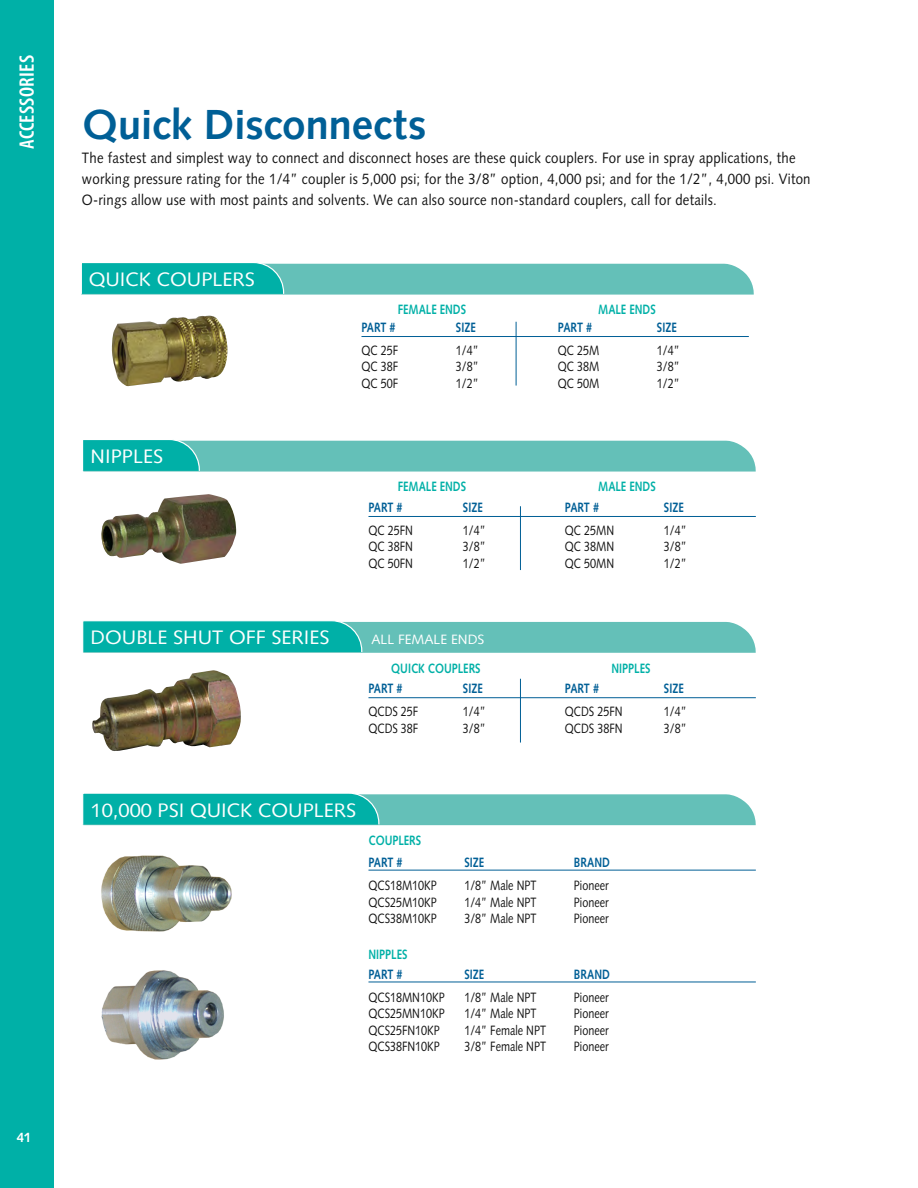
<style>
.page{position:relative;width:918px;height:1188px;background:#fff}
.page>*{position:absolute;margin:0;border:0;box-sizing:border-box;transform-origin:0 0}
.t1{font:700 42px "Syntax LT Std";letter-spacing:-.01em;color:#005f96}
.t2{font:600 condensed 21px "Myriad Pro";letter-spacing:.01em;color:#fff}
.t3{font:19.5px "Syntax LT Std";color:#fff}
.t4{font:700 19.5px "Syntax LT Std";color:#fff}
.t5{font:15px/21px "Syntax LT Std";letter-spacing:.02em;color:#121212;scale:.88 1}
.t6{font:13.5px "Syntax LT Std";color:#121212;scale:.8 1}
.t7{font:700 13.5px "Syntax LT Std";color:#005f96;scale:.8 1}
.t8{font:700 13.5px "Syntax LT Std";color:#00b0a7;scale:.8 1}
.t9{font:13.5px "Syntax LT Std";color:#fff}
.t10{font:700 13.5px "Syntax LT Std";color:#fff}
</style>
<div class="page">
<div style="left:0;top:0;width:54px;height:1188px;background:#00b0a7"></div>
<img style="left:101px;top:855px;width:131px;height:77px">
<img style="left:101px;top:970px;width:123px;height:90px">
<hr style="left:368px;top:870px;width:388px;height:1px;background:#005f96">
<hr style="left:368px;top:982px;width:388px;height:1px;background:#005f96">
<svg style="left:82px;top:793px;width:674px;height:33px;background:#47beb6"></svg>
<img style="left:101px;top:494px;width:136px;height:70px">
<hr style="left:368px;top:516px;width:388px;height:1px;background:#005f96">
<svg style="left:82px;top:440px;width:674px;height:32px;background:#5bc0b8"></svg>
<img style="left:92px;top:670px;width:149px;height:81px">
<hr style="left:368px;top:697px;width:388px;height:1px;background:#005f96">
<svg style="left:83px;top:620px;width:673px;height:33px;background:#49beb6"></svg>
<img style="left:111px;top:315px;width:116px;height:71px">
<hr style="left:361px;top:336px;width:388px;height:1px;background:#005f96">
<svg style="left:81px;top:263px;width:673px;height:32px;background:#4fbeb6"></svg>
<hr style="left:516px;top:322px;width:1px;height:64px;background:#005f96">
<hr style="left:520px;top:506px;width:1px;height:64px;background:#005f96">
<hr style="left:520px;top:679px;width:1px;height:64px;background:#005f96">
<h2 class="t2" style="left:14px;top:149px;width:96px;rotate:-90deg">ACCESSORIES</h2>
<p class="t10" style="left:17px;top:1130px;width:16px">41</p>
<h1 class="t1" style="left:83px;top:101px;width:346px">Quick Disconnects</h1>
<p class="t5" style="left:82px;top:147px;width:830px">The fastest and simplest way to connect and disconnect hoses are these quick couplers. For use in spray applications, the working pressure rating for the 1/4” coupler is 5,000 psi; for the 3/8” option, 4,000 psi; and for the 1/2”, 4,000 psi. Viton<br>O-rings allow use with most paints and solvents. We can also source non-standard couplers, call for details.</p>
<h3 class="t4" style="left:89px;top:268px;width:214px">BALL VALVE REPAIR KIT</h3>
<h3 class="t3" style="left:89px;top:268px;width:168px">QUICK COUPLERS</h3>
<h3 class="t3" style="left:91px;top:445px;width:74px">NIPPLES</h3>
<h3 class="t4" style="left:91px;top:626px;width:214px">BALL VALVE REPAIR KIT</h3>
<h3 class="t3" style="left:91px;top:626px;width:240px">DOUBLE SHUT OFF SERIES</h3>
<p class="t8" style="left:398px;top:302px;width:87px">FEMALE ENDS</p>
<p class="t8" style="left:598px;top:302px;width:73px">MALE ENDS</p>
<p class="t7" style="left:361px;top:319px;width:44px">PART #</p>
<p class="t7" style="left:456px;top:319px;width:26px">SIZE</p>
<p class="t7" style="left:558px;top:319px;width:44px">PART #</p>
<p class="t7" style="left:657px;top:319px;width:26px">SIZE</p>
<p class="t6" style="left:361px;top:342px;width:47px">QC 25F</p>
<p class="t6" style="left:456px;top:342px;width:30px">1/4”</p>
<p class="t6" style="left:558px;top:342px;width:53px">QC 25M</p>
<p class="t6" style="left:657px;top:342px;width:30px">1/4”</p>
<p class="t6" style="left:361px;top:359px;width:47px">QC 38F</p>
<p class="t6" style="left:456px;top:359px;width:30px">3/8”</p>
<p class="t6" style="left:558px;top:359px;width:53px">QC 38M</p>
<p class="t6" style="left:657px;top:359px;width:30px">3/8”</p>
<p class="t6" style="left:361px;top:375px;width:47px">QC 50F</p>
<p class="t6" style="left:456px;top:375px;width:30px">1/2”</p>
<p class="t6" style="left:558px;top:375px;width:53px">QC 50M</p>
<p class="t6" style="left:657px;top:375px;width:30px">1/2”</p>
<p class="t8" style="left:398px;top:479px;width:87px">FEMALE ENDS</p>
<p class="t8" style="left:598px;top:479px;width:73px">MALE ENDS</p>
<p class="t7" style="left:368px;top:499px;width:44px">PART #</p>
<p class="t7" style="left:463px;top:499px;width:26px">SIZE</p>
<p class="t7" style="left:565px;top:499px;width:44px">PART #</p>
<p class="t7" style="left:664px;top:499px;width:26px">SIZE</p>
<p class="t6" style="left:368px;top:522px;width:57px">QC 25FN</p>
<p class="t6" style="left:463px;top:522px;width:30px">1/4”</p>
<p class="t6" style="left:565px;top:522px;width:63px">QC 25MN</p>
<p class="t6" style="left:664px;top:522px;width:30px">1/4”</p>
<p class="t6" style="left:368px;top:539px;width:57px">QC 38FN</p>
<p class="t6" style="left:463px;top:539px;width:30px">3/8”</p>
<p class="t6" style="left:565px;top:539px;width:63px">QC 38MN</p>
<p class="t6" style="left:664px;top:539px;width:30px">3/8”</p>
<p class="t6" style="left:368px;top:555px;width:57px">QC 50FN</p>
<p class="t6" style="left:463px;top:555px;width:30px">1/2”</p>
<p class="t6" style="left:565px;top:555px;width:63px">QC 50MN</p>
<p class="t6" style="left:664px;top:555px;width:30px">1/2”</p>
<p class="t9" style="left:372px;top:631px;width:114px">ALL FEMALE ENDS</p>
<p class="t8" style="left:391px;top:660px;width:113px">QUICK COUPLERS</p>
<p class="t8" style="left:611px;top:660px;width:50px">NIPPLES</p>
<p class="t7" style="left:368px;top:681px;width:44px">PART #</p>
<p class="t7" style="left:463px;top:681px;width:26px">SIZE</p>
<p class="t7" style="left:565px;top:681px;width:44px">PART #</p>
<p class="t7" style="left:664px;top:681px;width:26px">SIZE</p>
<p class="t6" style="left:368px;top:704px;width:64px">QCDS 25F</p>
<p class="t6" style="left:463px;top:704px;width:30px">1/4”</p>
<p class="t6" style="left:565px;top:704px;width:74px">QCDS 25FN</p>
<p class="t6" style="left:664px;top:704px;width:30px">1/4”</p>
<p class="t6" style="left:368px;top:720px;width:64px">QCDS 38F</p>
<p class="t6" style="left:463px;top:720px;width:30px">3/8”</p>
<p class="t6" style="left:565px;top:720px;width:74px">QCDS 38FN</p>
<p class="t6" style="left:664px;top:720px;width:30px">3/8”</p>
<h3 class="t4" style="left:91px;top:798px;width:214px">BALL VALVE REPAIR KIT</h3>
<h3 class="t3" style="left:91px;top:798px;width:267px">10,000 PSI QUICK COUPLERS</h3>
<p class="t8" style="left:368px;top:833px;width:67px">COUPLERS</p>
<p class="t7" style="left:368px;top:854px;width:44px">PART #</p>
<p class="t7" style="left:464px;top:854px;width:26px">SIZE</p>
<p class="t7" style="left:574px;top:854px;width:46px">BRAND</p>
<p class="t6" style="left:368px;top:877px;width:87px">QCS18M10KP</p>
<p class="t6" style="left:464px;top:877px;width:92px">1/8” Male NPT</p>
<p class="t6" style="left:574px;top:877px;width:45px">Pioneer</p>
<p class="t6" style="left:368px;top:894px;width:87px">QCS25M10KP</p>
<p class="t6" style="left:464px;top:894px;width:92px">1/4” Male NPT</p>
<p class="t6" style="left:574px;top:894px;width:45px">Pioneer</p>
<p class="t6" style="left:368px;top:910px;width:87px">QCS38M10KP</p>
<p class="t6" style="left:464px;top:910px;width:92px">3/8” Male NPT</p>
<p class="t6" style="left:574px;top:910px;width:45px">Pioneer</p>
<p class="t8" style="left:368px;top:947px;width:50px">NIPPLES</p>
<p class="t7" style="left:368px;top:966px;width:44px">PART #</p>
<p class="t7" style="left:464px;top:966px;width:26px">SIZE</p>
<p class="t7" style="left:574px;top:966px;width:46px">BRAND</p>
<p class="t6" style="left:368px;top:989px;width:97px">QCS18MN10KP</p>
<p class="t6" style="left:464px;top:989px;width:92px">1/8” Male NPT</p>
<p class="t6" style="left:574px;top:989px;width:45px">Pioneer</p>
<p class="t6" style="left:368px;top:1006px;width:97px">QCS25MN10KP</p>
<p class="t6" style="left:464px;top:1006px;width:92px">1/4” Male NPT</p>
<p class="t6" style="left:574px;top:1006px;width:45px">Pioneer</p>
<p class="t6" style="left:368px;top:1022px;width:91px">QCS25FN10KP</p>
<p class="t6" style="left:464px;top:1022px;width:104px">1/4” Female NPT</p>
<p class="t6" style="left:574px;top:1022px;width:45px">Pioneer</p>
<p class="t6" style="left:368px;top:1039px;width:91px">QCS38FN10KP</p>
<p class="t6" style="left:464px;top:1039px;width:104px">3/8” Female NPT</p>
<p class="t6" style="left:574px;top:1039px;width:45px">Pioneer</p>
</div>
